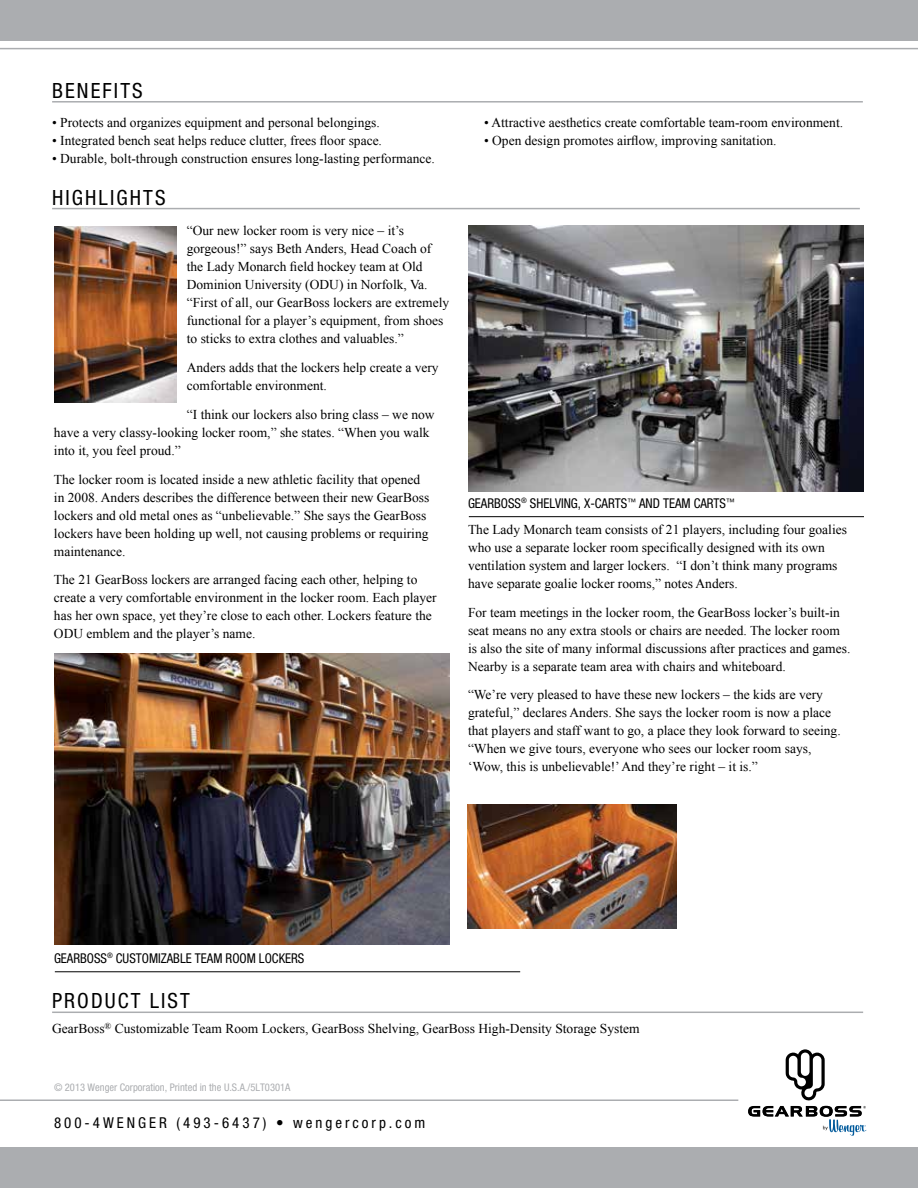
<style>
.page{position:relative;width:918px;height:1188px;background:#fff}
.page>*{position:absolute;margin:0;border:0;box-sizing:border-box;transform-origin:0 0}
.t1{font:condensed 21px "Helvetica Neue";letter-spacing:.1em;color:#000}
.t2{font:condensed 15px "Helvetica Neue";letter-spacing:.2em;color:#000}
.t3{font:13.5px/18px "Times New Roman";color:#000}
.t4{font:condensed 13.5px "Helvetica Neue";color:#000;scale:.96 1}
.t5{font:condensed 10.5px "Helvetica Neue";color:#abadb0}
</style>
<div class="page">
<div style="left:0;top:0;width:918px;height:40px;background:#abadb0"></div>
<div style="left:0;top:1147px;width:918px;height:41px;background:#abadb0"></div>
<hr style="left:0;top:1100px;width:738px;height:1px;background:#abadb0">
<hr style="left:0;top:48px;width:918px;height:1px;background:#abadb0">
<hr style="left:52px;top:101px;width:811px;height:2px;background:#abadb0">
<hr style="left:52px;top:208px;width:808px;height:1px;background:#abadb0">
<hr style="left:52px;top:1012px;width:811px;height:1px;background:#abadb0">
<svg style="left:748px;top:1049px;width:118px;height:87px"></svg>
<img style="left:469px;top:226px;width:395px;height:266px">
<img style="left:54px;top:227px;width:122px;height:175px">
<img style="left:468px;top:805px;width:208px;height:124px">
<hr style="left:469px;top:516px;width:395px;height:1px;background:#000">
<hr style="left:55px;top:971px;width:465px;height:1px;background:#000">
<img style="left:54px;top:653px;width:395px;height:292px">
<h1 class="t1" style="left:52px;top:78px;width:92px">BENEFITS</h1>
<p class="t3" style="left:52px;top:113px;width:329px">• Protects and organizes equipment and personal belongings.</p>
<p class="t3" style="left:484px;top:113px;width:361px">• Attractive aesthetics create comfortable team-room environment.</p>
<p class="t3" style="left:52px;top:131px;width:331px">• Integrated bench seat helps reduce clutter, frees floor space.</p>
<p class="t3" style="left:484px;top:131px;width:294px">• Open design promotes airflow, improving sanitation.</p>
<p class="t3" style="left:52px;top:149px;width:384px">• Durable, bolt-through construction ensures long-lasting performance.</p>
<h1 class="t1" style="left:52px;top:185px;width:115px">HIGHLIGHTS</h1>
<p class="t3" style="left:187px;top:222px;width:264px">“Our new locker room is very nice – it’s gorgeous!” says Beth Anders, Head Coach of the Lady Monarch field hockey team at Old Dominion University (ODU) in Norfolk, Va. “First of all, our GearBoss lockers are extremely functional for a player’s equipment, from shoes to sticks to extra clothes and valuables.”</p>
<p class="t3" style="left:187px;top:358px;width:253px">Anders adds that the lockers help create a very comfortable environment.</p>
<p class="t3" style="left:54px;top:405px;width:382px;text-indent:133px">“I think our lockers also bring class – we now have a very classy-looking locker room,” she states. “When you walk into it, you feel proud.”</p>
<p class="t3" style="left:54px;top:470px;width:377px">The locker room is located inside a new athletic facility that opened in 2008. Anders describes the difference between their new GearBoss lockers and old metal ones as “unbelievable.” She says the GearBoss lockers have been holding up well, not causing problems or requiring maintenance.</p>
<p class="t3" style="left:54px;top:571px;width:384px">The 21 GearBoss lockers are arranged facing each other, helping to create a very comfortable environment in the locker room. Each player has her own space, yet they’re close to each other. Lockers feature the ODU emblem and the player’s name.</p>
<p class="t4" style="left:468px;top:495px;width:279px">GEARBOSS<sup>®</sup> SHELVING, X-CARTS<sup>™</sup> AND TEAM CARTS<sup>™</sup></p>
<p class="t3" style="left:468px;top:520px;width:381px">The Lady Monarch team consists of 21 players, including four goalies who use a separate locker room specifically designed with its own ventilation system and larger lockers. “I don’t think many programs have separate goalie locker rooms,” notes Anders.</p>
<p class="t3" style="left:468px;top:603px;width:384px">For team meetings in the locker room, the GearBoss locker’s built-in seat means no any extra stools or chairs are needed. The locker room is also the site of many informal discussions after practices and games.<br>Nearby is a separate team area with chairs and whiteboard.</p>
<p class="t3" style="left:468px;top:686px;width:374px">“We’re very pleased to have these new lockers – the kids are very grateful,” declares Anders. She says the locker room is now a place that players and staff want to go, a place they look forward to seeing. “When we give tours, everyone who sees our locker room says, ‘Wow, this is unbelievable!’ And they’re right – it is.”</p>
<p class="t4" style="left:54px;top:950px;width:262px">GEARBOSS<sup>®</sup> CUSTOMIZABLE TEAM ROOM LOCKERS</p>
<h1 class="t1" style="left:52px;top:989px;width:139px">PRODUCT LIST</h1>
<p class="t3" style="left:52px;top:1019px;width:589px">GearBoss<sup>®</sup> Customizable Team Room Lockers, GearBoss Shelving, GearBoss High-Density Storage System</p>
<p class="t5" style="left:54px;top:1081px;width:238px">© 2013 Wenger Corporation, Printed in the U.S.A./5LT0301A</p>
<p class="t2" style="left:54px;top:1114px;width:373px">800-4WENGER (493-6437) • wengercorp.com</p>
</div>
